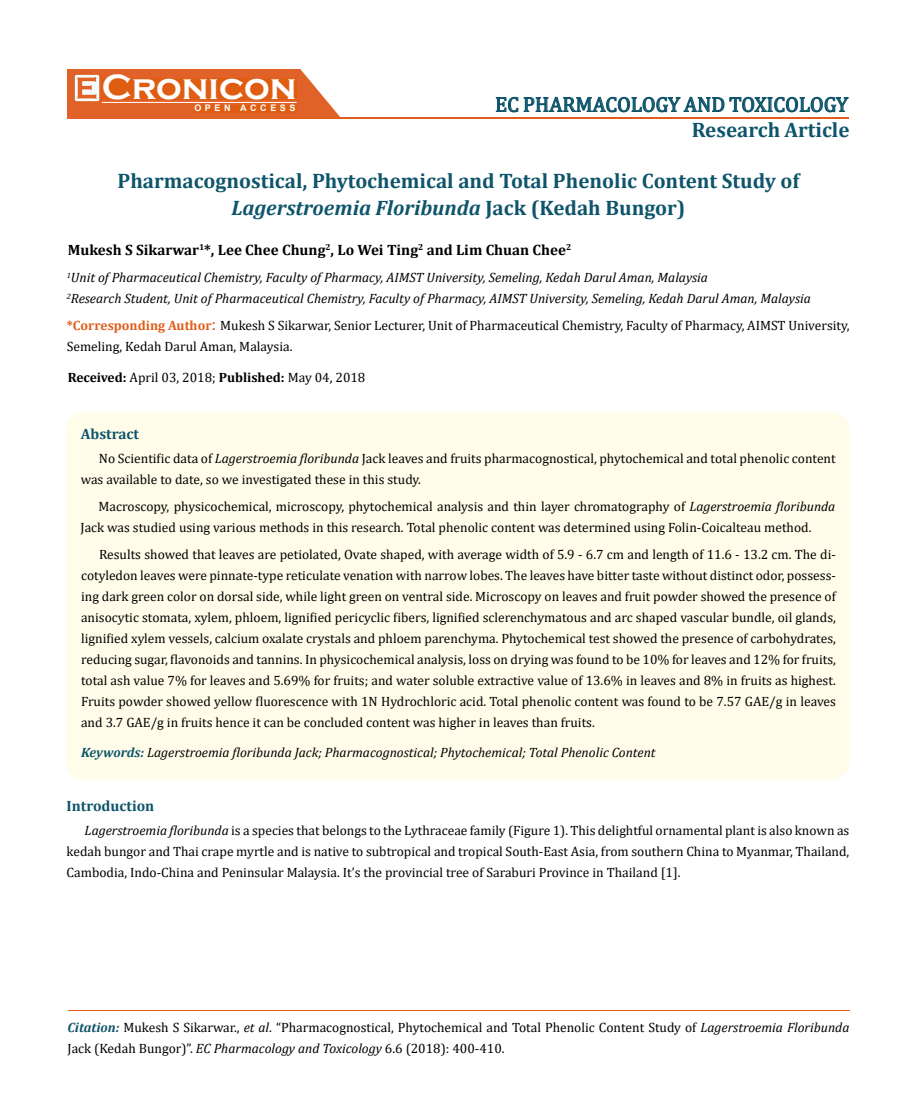
<style>
.page{position:relative;width:917px;height:1118px;background:#fff}
.page>*{position:absolute;margin:0;border:0;box-sizing:border-box;transform-origin:0 0}
.t1{font:700 36px "Copperplate Gothic";color:#fff}
.t2{font:700 21px/27px "Cambria";color:#0e546a;text-align:center}
.t3{font:21px "Cambria";color:#0e546a}
.t4{font:700 15px "Cambria";color:#000}
.t5{font:700 15px "Cambria";color:#0e546a}
.t6{font:13.5px/21px "Cambria";color:#000}
.t7{font:italic 13.5px/21px "Cambria";color:#000}
.t8{font:700 9px "Arial";letter-spacing:.4em;color:#fff}
.s1{font-style:italic}
.s2{font-weight:700;color:#e05d1a}
.s3{font-size:18px;color:#e05d1a}
.s4{font-weight:700}
.s5{font-weight:700;color:#0e546a}
.s6{font-weight:700;font-style:italic;color:#0e546a}
</style>
<div class="page">
<div style="left:67px;top:70px;width:290px;height:49px;background:#e06228"></div>
<svg style="left:300px;top:69px;width:90px;height:49px"></svg>
<img style="left:75px;top:75px;width:24px;height:26px">
<div style="left:102px;top:79px;width:195px;height:21px;background:#df5d11"></div>
<div style="left:194px;top:105px;width:103px;height:7px;background:#df5d11"></div>
<svg style="left:495px;top:97px;width:353px;height:15px"></svg>
<hr style="left:102px;top:102px;width:194px;height:1px;background:#fff">
<hr style="left:279px;top:118px;width:569px;height:1px;background:#e05d1a">
<hr style="left:68px;top:1010px;width:781px;height:1px;background:#e05d1a">
<div style="left:67px;top:412px;width:782px;height:367px;background:#fffde9;border-radius:18px"></div>
<h1 class="t1" style="left:102px;top:68px;width:196px">Cronicon</h1>
<p class="t8" style="left:194px;top:102px;width:103px">OPEN ACCESS</p>
<h2 class="t3" style="left:495px;top:92px;width:354px">EC PHARMACOLOGY AND TOXICOLOGY</h2>
<h2 class="t2" style="left:691px;top:116px;width:159px">Research Article</h2>
<h2 class="t2" style="left:117px;top:166px;width:683px">Pharmacognostical, Phytochemical and Total Phenolic Content Study of<br><span class="s1">Lagerstroemia Floribunda</span> Jack (Kedah Bungor)</h2>
<p class="t4" style="left:68px;top:239px;width:505px">Mukesh S Sikarwar<sup>1</sup>*, Lee Chee Chung<sup>2</sup>, Lo Wei Ting<sup>2</sup> and Lim Chuan Chee<sup>2</sup></p>
<p class="t7" style="left:67px;top:266px;width:745px"><sup>1</sup>Unit of Pharmaceutical Chemistry, Faculty of Pharmacy, AIMST University, Semeling, Kedah Darul Aman, Malaysia<br><sup>2</sup>Research Student, Unit of Pharmaceutical Chemistry, Faculty of Pharmacy, AIMST University, Semeling, Kedah Darul Aman, Malaysia</p>
<p class="t6" style="left:67px;top:315px;width:784px"><span class="s2">*Corresponding Author</span><span class="s3">:</span> Mukesh S Sikarwar, Senior Lecturer, Unit of Pharmaceutical Chemistry, Faculty of Pharmacy, AIMST University,<br>Semeling, Kedah Darul Aman, Malaysia.</p>
<p class="t6" style="left:68px;top:367px;width:299px"><span class="s4">Received:</span> April 03, 2018; <span class="s4">Published:</span> May 04, 2018</p>
<p class="t5" style="left:81px;top:423px;width:60px">Abstract</p>
<p class="t6" style="left:81px;top:448px;width:756px;text-indent:18px">No Scientific data of <span class="s1">Lagerstroemia floribunda</span> Jack leaves and fruits pharmacognostical, phytochemical and total phenolic content was available to date, so we investigated these in this study.</p>
<p class="t6" style="left:81px;top:496px;width:756px;text-indent:18px">Macroscopy, physicochemical, microscopy, phytochemical analysis and thin layer chromatography of <span class="s1">Lagerstroemia floribunda<br></span>Jack was studied using various methods in this research. Total phenolic content was determined using Folin-Coicalteau method.</p>
<p class="t6" style="left:81px;top:544px;width:756px;text-align:justify;text-indent:18px">Results showed that leaves are petiolated, Ovate shaped, with average width of 5.9 - 6.7 cm and length of 11.6 - 13.2 cm. The di&shy;cotyledon leaves were pinnate-type reticulate venation with narrow lobes. The leaves have bitter taste without distinct odor, possess&shy;ing dark green color on dorsal side, while light green on ventral side. Microscopy on leaves and fruit powder showed the presence of anisocytic stomata, xylem, phloem, lignified pericyclic fibers, lignified sclerenchymatous and arc shaped vascular bundle, oil glands, lignified xylem vessels, calcium oxalate crystals and phloem parenchyma. Phytochemical test showed the presence of carbohydrates, reducing sugar, flavonoids and tannins. In physicochemical analysis, loss on drying was found to be 10% for leaves and 12% for fruits, total ash value 7% for leaves and 5.69% for fruits; and water soluble extractive value of 13.6% in leaves and 8% in fruits as highest.<br>Fruits powder showed yellow fluorescence with 1N Hydrochloric acid. Total phenolic content was found to be 7.57 GAE/g in leaves and 3.7 GAE/g in fruits hence it can be concluded content was higher in leaves than fruits.</p>
<p class="t7" style="left:81px;top:741px;width:576px"><span class="s5">Keywords:</span> Lagerstroemia floribunda Jack; Pharmacognostical; Phytochemical; Total Phenolic Content</p>
<p class="t5" style="left:67px;top:795px;width:89px">Introduction</p>
<p class="t6" style="left:67px;top:820px;width:784px;text-align:justify;text-indent:18px"><span class="s1">Lagerstroemia floribunda</span> is a species that belongs to the Lythraceae family (Figure 1). This delightful ornamental plant is also known as kedah bungor and Thai crape myrtle and is native to subtropical and tropical South-East Asia, from southern China to Myanmar, Thailand, Cambodia, Indo-China and Peninsular Malaysia. It’s the provincial tree of Saraburi Province in Thailand [1].</p>
<p class="t6" style="left:68px;top:1016px;width:783px"><span class="s6">Citation:</span> Mukesh S Sikarwar., <span class="s1">et al</span>. “Pharmacognostical, Phytochemical and Total Phenolic Content Study of <span class="s1">Lagerstroemia Floribunda<br></span>Jack (Kedah Bungor)”. <span class="s1">EC Pharmacology and Toxicology</span> 6.6 (2018): 400-410.</p>
</div>
